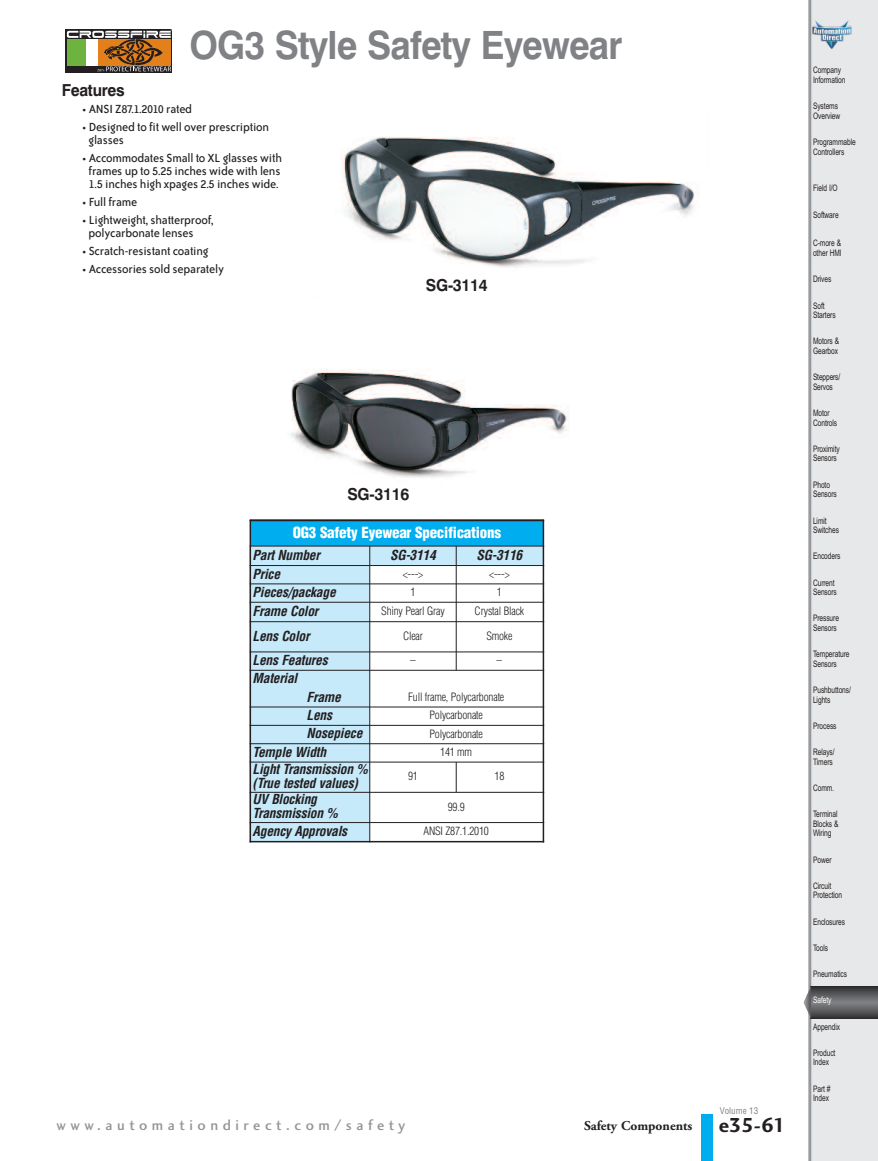
<style>
.page{position:relative;width:878px;height:1161px;background:#fff}
.page>*{position:absolute;margin:0;border:0;box-sizing:border-box;transform-origin:0 0}
.t1{font:700 39px "Swiss 721 BT";letter-spacing:-.025em;color:#808285;scale:.93 1}
.t2{font:21px "Charlotte Sans Bold Plain";color:#231f20}
.t3{font:700 16.5px "Swiss 721 BT";letter-spacing:-.015em;color:#231f20;scale:.95 1}
.t4{font:15px "Charlotte Sans Medium Plain";letter-spacing:.305em;color:#939598}
.t5{font:900 condensed 15px "Helvetica";letter-spacing:-.015em;color:#fff}
.t6{font:13.5px/12.8px "Bailey Sans ITC";letter-spacing:-.015em;color:#231f20}
.t7{font:italic 700 condensed 13.5px/13.5px "Helvetica";letter-spacing:-.02em;color:#231f20}
.t8{font:700 13.5px "Adobe Garamond";color:#231f20}
.t9{font:300 condensed 11.25px "Helvetica";letter-spacing:-.015em;color:#231f20}
.t10{font:9px/9.6px "Arial Narrow";letter-spacing:-.01em;color:#231f20;scale:.9 1}
.t11{font:condensed 9px "Helvetica";color:#808285}
.t12{font:9px "Arial Narrow";letter-spacing:-.01em;color:#fff;scale:.9 1}
</style>
<div class="page">
<div style="left:701px;top:1114px;width:11px;height:47px;background:#00aeef"></div>
<div style="left:808px;top:0;width:70px;height:1161px;background:#e7e8e9"></div>
<svg style="left:810px;top:987px;width:68px;height:31px;background:#5a5b5d"></svg>
<svg style="left:803px;top:986px;width:7px;height:32px"></svg>
<div style="left:249px;top:520px;width:294px;height:26px;background:#00aeef"></div>
<div style="left:249px;top:546px;width:121px;height:20px;background:#c6eafa"></div>
<div style="left:370px;top:546px;width:86px;height:20px;background:#c6eafa"></div>
<div style="left:456px;top:546px;width:88px;height:20px;background:#c6eafa"></div>
<div style="left:249px;top:566px;width:121px;height:18px;background:#c6eafa"></div>
<div style="left:249px;top:584px;width:121px;height:18px;background:#c6eafa"></div>
<div style="left:249px;top:602px;width:121px;height:20px;background:#c6eafa"></div>
<div style="left:249px;top:622px;width:121px;height:30px;background:#c6eafa"></div>
<div style="left:249px;top:652px;width:121px;height:18px;background:#c6eafa"></div>
<div style="left:249px;top:670px;width:121px;height:19px;background:#c6eafa"></div>
<div style="left:249px;top:689px;width:121px;height:18px;background:#c6eafa"></div>
<div style="left:249px;top:707px;width:121px;height:18px;background:#c6eafa"></div>
<div style="left:249px;top:725px;width:121px;height:19px;background:#c6eafa"></div>
<div style="left:249px;top:744px;width:121px;height:18px;background:#c6eafa"></div>
<div style="left:249px;top:762px;width:121px;height:30px;background:#c6eafa"></div>
<div style="left:249px;top:792px;width:121px;height:31px;background:#c6eafa"></div>
<div style="left:249px;top:823px;width:121px;height:19px;background:#c6eafa"></div>
<hr style="left:249px;top:520px;width:2px;height:322px;background:#231f20">
<hr style="left:369px;top:546px;width:1px;height:296px;background:#231f20">
<hr style="left:456px;top:546px;width:1px;height:124px;background:#231f20">
<hr style="left:456px;top:762px;width:1px;height:30px;background:#231f20">
<hr style="left:542px;top:520px;width:2px;height:322px;background:#231f20">
<hr style="left:249px;top:520px;width:295px;height:1px;background:#231f20">
<hr style="left:249px;top:546px;width:295px;height:1px;background:#231f20">
<hr style="left:249px;top:565px;width:295px;height:1px;background:#231f20">
<hr style="left:249px;top:584px;width:295px;height:1px;background:#231f20">
<hr style="left:249px;top:602px;width:295px;height:1px;background:#231f20">
<hr style="left:249px;top:621px;width:295px;height:1px;background:#231f20">
<hr style="left:249px;top:652px;width:295px;height:1px;background:#231f20">
<hr style="left:249px;top:670px;width:295px;height:1px;background:#231f20">
<hr style="left:249px;top:707px;width:295px;height:1px;background:#231f20">
<hr style="left:249px;top:725px;width:295px;height:1px;background:#231f20">
<hr style="left:249px;top:743px;width:295px;height:1px;background:#231f20">
<hr style="left:249px;top:762px;width:295px;height:1px;background:#231f20">
<hr style="left:249px;top:792px;width:295px;height:1px;background:#231f20">
<hr style="left:249px;top:822px;width:295px;height:1px;background:#231f20">
<hr style="left:249px;top:841px;width:295px;height:1px;background:#231f20">
<svg style="left:65px;top:29px;width:107px;height:44px"></svg>
<svg style="left:67px;top:29px;width:105px;height:42px;background:#947b4d"></svg>
<img style="left:341px;top:137px;width:358px;height:131px">
<img style="left:290px;top:369px;width:279px;height:109px">
<h1 class="t1" style="left:189px;top:23px;width:467px">OG3 Style Safety Eyewear</h1>
<h3 class="t3" style="left:62px;top:81px;width:68px">Features</h3>
<h3 class="t6" style="left:82px;top:104px;width:111px">• ANSI Z87.1.2010 rated</h3>
<h3 class="t6" style="left:89px;top:122px;width:182px;text-indent:-6px">• Designed to fit well over prescription glasses</h3>
<h3 class="t6" style="left:82px;top:153px;width:201px;text-align:center">• Accommodates Small to XL glasses with frames up to 5.25 inches wide with lens<br>1.5 inches high xpages 2.5 inches wide.</h3>
<h3 class="t6" style="left:82px;top:196px;width:57px">• Full frame</h3>
<h3 class="t6" style="left:89px;top:215px;width:126px;text-indent:-6px">• Lightweight, shatterproof, polycarbonate lenses</h3>
<h3 class="t6" style="left:82px;top:245px;width:128px">• Scratch-resistant coating</h3>
<h3 class="t6" style="left:82px;top:264px;width:143px">• Accessories sold separately</h3>
<h3 class="t3" style="left:426px;top:276px;width:67px">SG-3114</h3>
<h3 class="t3" style="left:347px;top:485px;width:67px">SG-3116</h3>
<h3 class="t5" style="left:293px;top:527px;width:210px">OG3 Safety Eyewear Specifications</h3>
<h3 class="t7" style="left:252px;top:549px;width:69px">Part Number</h3>
<h3 class="t7" style="left:390px;top:549px;width:47px">SG-3114</h3>
<h3 class="t7" style="left:476px;top:549px;width:47px">SG-3116</h3>
<h3 class="t7" style="left:252px;top:568px;width:29px">Price</h3>
<p class="t9" style="left:403px;top:569px;width:22px">&lt;---&gt;</p>
<p class="t9" style="left:489px;top:569px;width:22px">&lt;---&gt;</p>
<h3 class="t7" style="left:252px;top:586px;width:85px">Pieces/package</h3>
<p class="t9" style="left:410px;top:588px;width:6px">1</p>
<p class="t9" style="left:497px;top:588px;width:6px">1</p>
<h3 class="t7" style="left:252px;top:605px;width:67px">Frame Color</h3>
<p class="t9" style="left:381px;top:607px;width:65px">Shiny Pearl Gray</p>
<p class="t9" style="left:474px;top:607px;width:51px">Crystal Black</p>
<h3 class="t7" style="left:252px;top:630px;width:59px">Lens Color</h3>
<p class="t9" style="left:403px;top:632px;width:21px">Clear</p>
<p class="t9" style="left:486px;top:632px;width:28px">Smoke</p>
<h3 class="t7" style="left:252px;top:654px;width:77px">Lens Features</h3>
<p class="t9" style="left:410px;top:656px;width:7px">–</p>
<p class="t9" style="left:496px;top:656px;width:7px">–</p>
<h3 class="t7" style="left:252px;top:673px;width:46px">Material</h3>
<h3 class="t7" style="left:306px;top:691px;width:36px">Frame</h3>
<p class="t9" style="left:408px;top:693px;width:98px">Full frame, Polycarbonate</p>
<h3 class="t7" style="left:306px;top:709px;width:27px">Lens</h3>
<p class="t9" style="left:429px;top:711px;width:55px">Polycarbonate</p>
<h3 class="t7" style="left:306px;top:728px;width:57px">Nosepiece</h3>
<p class="t9" style="left:429px;top:729px;width:55px">Polycarbonate</p>
<h3 class="t7" style="left:252px;top:746px;width:75px">Temple Width</h3>
<p class="t9" style="left:440px;top:748px;width:33px">141 mm</p>
<h3 class="t7" style="left:252px;top:764px;width:117px">Light Transmission % (True tested values)</h3>
<p class="t9" style="left:408px;top:772px;width:11px">91</p>
<p class="t9" style="left:494px;top:772px;width:11px">18</p>
<h3 class="t7" style="left:252px;top:794px;width:87px">UV Blocking<br>Transmission %</h3>
<p class="t9" style="left:447px;top:802px;width:18px">99.9</p>
<h3 class="t7" style="left:252px;top:825px;width:96px">Agency Approvals</h3>
<p class="t9" style="left:423px;top:826px;width:67px">ANSI Z87.1.2010</p>
<p class="t11" style="left:720px;top:1107px;width:40px">Volume 13</p>
<h3 class="t4" style="left:56px;top:1116px;width:350px">www.automationdirect.com/safety</h3>
<h3 class="t8" style="left:584px;top:1120px;width:110px">Safety Components</h3>
<h2 class="t2" style="left:719px;top:1113px;width:69px">e35-61</h2>
<p class="t10" style="left:813px;top:65px;width:38px">Company<br>Information</p>
<p class="t10" style="left:813px;top:101px;width:32px">Systems<br>Overview</p>
<p class="t10" style="left:813px;top:137px;width:49px">Programmable<br>Controllers</p>
<p class="t10" style="left:813px;top:183px;width:29px">Field I/O</p>
<p class="t10" style="left:813px;top:211px;width:30px">Software</p>
<p class="t10" style="left:813px;top:237px;width:33px;line-height:10.5px">C-more &amp; other HMI</p>
<p class="t10" style="left:813px;top:274px;width:22px">Drives</p>
<p class="t10" style="left:813px;top:301px;width:27px">Soft<br>Starters</p>
<p class="t10" style="left:813px;top:336px;width:31px">Motors &amp;<br>Gearbox</p>
<p class="t10" style="left:813px;top:372px;width:32px">Steppers/<br>Servos</p>
<p class="t10" style="left:813px;top:408px;width:28px">Motor<br>Controls</p>
<p class="t10" style="left:813px;top:444px;width:31px">Proximity<br>Sensors</p>
<p class="t10" style="left:813px;top:480px;width:28px">Photo<br>Sensors</p>
<p class="t10" style="left:813px;top:516px;width:30px">Limit<br>Switches</p>
<p class="t10" style="left:813px;top:551px;width:32px">Encoders</p>
<p class="t10" style="left:813px;top:578px;width:28px">Current<br>Sensors</p>
<p class="t10" style="left:813px;top:614px;width:30px">Pressure<br>Sensors</p>
<p class="t10" style="left:813px;top:649px;width:42px">Temperature<br>Sensors</p>
<p class="t10" style="left:813px;top:685px;width:44px">Pushbuttons/<br>Lights</p>
<p class="t10" style="left:813px;top:721px;width:28px">Process</p>
<p class="t10" style="left:813px;top:747px;width:26px">Relays/<br>Timers</p>
<p class="t10" style="left:813px;top:783px;width:25px">Comm.</p>
<p class="t10" style="left:813px;top:809px;width:30px;text-align:justify">Terminal Blocks &amp; Wiring</p>
<p class="t10" style="left:813px;top:855px;width:22px">Power</p>
<p class="t10" style="left:813px;top:881px;width:34px">Circuit<br>Protection</p>
<p class="t10" style="left:813px;top:917px;width:37px">Enclosures</p>
<p class="t10" style="left:813px;top:943px;width:18px">Tools</p>
<p class="t10" style="left:813px;top:969px;width:39px">Pneumatics</p>
<p class="t12" style="left:813px;top:995px;width:22px">Safety</p>
<p class="t10" style="left:813px;top:1022px;width:32px">Appendix</p>
<p class="t10" style="left:813px;top:1048px;width:26px">Product<br>Index</p>
<p class="t10" style="left:813px;top:1084px;width:21px">Part #<br>Index</p>
</div>
